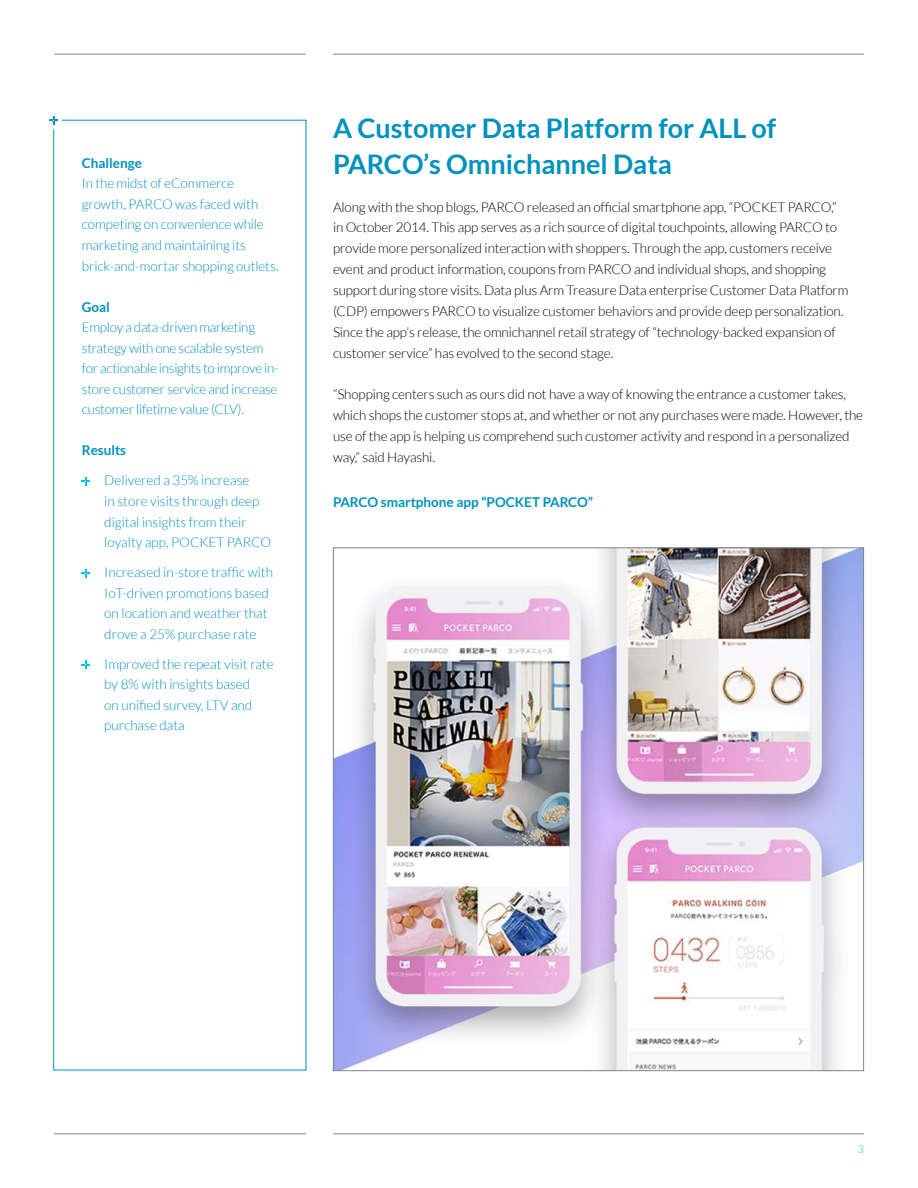
<style>
.page{position:relative;width:918px;height:1188px;background:#fff}
.page>*{position:absolute;margin:0;border:0;box-sizing:border-box;transform-origin:0 0}
.t1{font:700 27px/36px "Lato";color:#0091bd}
.t2{font:300 13.5px/20.9px "Lato";letter-spacing:-.01em;color:#000}
.t3{font:300 13.5px/20.5px "Lato";color:#0091bd}
.t4{font:300 13.5px/20.5px "Lato";letter-spacing:-.02em;color:#0091bd}
.t5{font:700 13.5px "Lato";color:#0091bd}
.t6{font:300 10.5px "Lato";color:#00c1de}
</style>
<div class="page">
<hr style="left:333px;top:54px;width:531px;height:1px;background:#7d868c">
<hr style="left:54px;top:54px;width:252px;height:1px;background:#7d868c">
<svg style="left:53px;top:119px;width:254px;height:952px"></svg>
<svg style="left:49px;top:116px;width:9px;height:8px"></svg>
<svg style="left:82px;top:477px;width:8px;height:8px"></svg>
<svg style="left:82px;top:569px;width:8px;height:8px"></svg>
<svg style="left:82px;top:661px;width:8px;height:8px"></svg>
<hr style="left:333px;top:1134px;width:531px;height:1px;background:#7d868c">
<hr style="left:54px;top:1134px;width:252px;height:1px;background:#7d868c">
<img style="left:335px;top:550px;width:527px;height:519px">
<p class="t5" style="left:82px;top:155px;width:62px">Challenge</p>
<p class="t3" style="left:82px;top:173px;width:198px">In the midst of eCommerce growth, PARCO was faced with competing on convenience while marketing and maintaining its brick-and-mortar shopping outlets.</p>
<p class="t5" style="left:82px;top:299px;width:30px">Goal</p>
<p class="t4" style="left:82px;top:317px;width:198px">Employ a data-driven marketing strategy with one scalable system for actionable insights to improve in&shy;store customer service and increase customer lifetime value (CLV).</p>
<p class="t5" style="left:82px;top:443px;width:46px">Results</p>
<p class="t3" style="left:104px;top:470px;width:169px">Delivered a 35% increase<br>in store visits through deep digital insights from their loyalty app, POCKET PARCO</p>
<p class="t3" style="left:104px;top:562px;width:170px">Increased in-store traffic with<br>IoT-driven promotions based on location and weather that drove a 25% purchase rate</p>
<p class="t3" style="left:104px;top:654px;width:171px">Improved the repeat visit rate by 8% with insights based<br>on unified survey, LTV and purchase data</p>
<h1 class="t1" style="left:333px;top:110px;width:445px">A Customer Data Platform for ALL of<br>PARCO’s Omnichannel Data</h1>
<p class="t2" style="left:333px;top:196px;width:517px">Along with the shop blogs, PARCO released an official smartphone app, “POCKET PARCO,” in October 2014. This app serves as a rich source of digital touchpoints, allowing PARCO to provide more personalized interaction with shoppers. Through the app, customers receive event and product information, coupons from PARCO and individual shops, and shopping support during store visits. Data plus Arm Treasure Data enterprise Customer Data Platform (CDP) empowers PARCO to visualize customer behaviors and provide deep personalization.<br>Since the app’s release, the omnichannel retail strategy of “technology-backed expansion of customer service” has evolved to the second stage.</p>
<p class="t2" style="left:333px;top:384px;width:532px">“Shopping centers such as ours did not have a way of knowing the entrance a customer takes, which shops the customer stops at, and whether or not any purchases were made. However, the use of the app is helping us comprehend such customer activity and respond in a personalized way,” said Hayashi.</p>
<p class="t5" style="left:333px;top:494px;width:262px">PARCO smartphone app “POCKET PARCO”</p>
<p class="t6" style="left:858px;top:1144px;width:8px">3</p>
</div>
